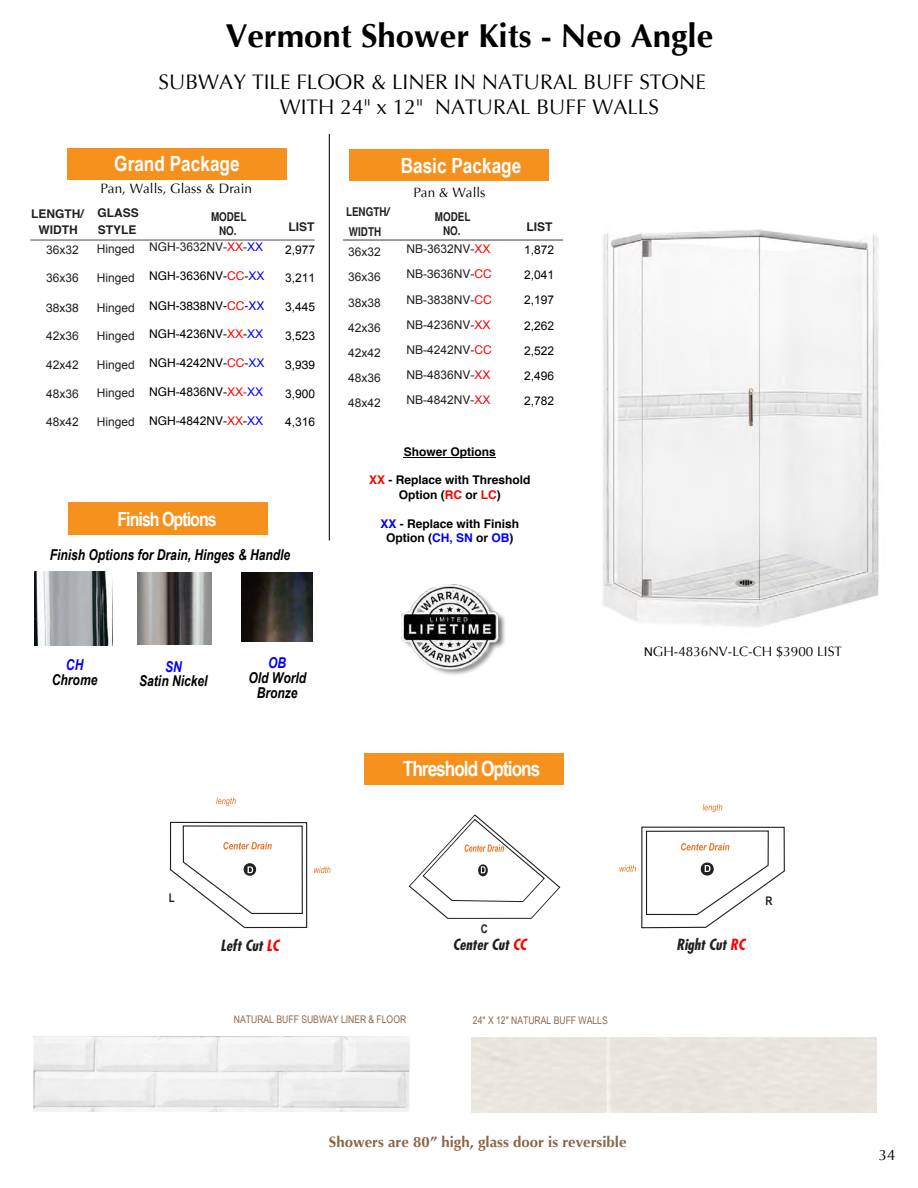
<style>
.page{position:relative;width:918px;height:1188px;background:#fff}
.page>*{position:absolute;margin:0;border:0;box-sizing:border-box;transform-origin:0 0}
.t1{font:700 33px "Optima";color:#000}
.t2{font:21px/25.2px "Optima";color:#000}
.t3{font:700 21px "Arial Narrow";color:#fff}
.t4{font:700 21px "Arial Narrow";letter-spacing:-.045em;color:#fff}
.t5{font:700 19.5px "Arial Narrow";letter-spacing:-.05em;color:#fff}
.t6{font:700 15px "Optima";color:#8a6647}
.t7{font:italic 700 15px "Arial Narrow";color:#000}
.t8{font:italic 700 15px/15px "Arial Narrow";color:#000;text-align:center}
.t9{font:italic 700 condensed 15px "Futura";color:#231f20}
.t10{font:italic 700 15px "Arial Narrow";color:#00f}
.t11{font:15px "Optima";color:#000}
.t12{font:13.5px "Optima";color:#000}
.t13{font:12px/25.2px "Arial";color:#231f20;text-align:justify}
.t14{font:12px/25.2px "Arial";color:#000;text-align:justify}
.t15{font:700 12px/14.4px "Helvetica";color:#000;text-align:center}
.t16{font:700 condensed 12px "Helvetica";color:#231f20}
.t17{font:12px "Helvetica";color:#231f20}
.t18{font:12px "Helvetica";color:#000}
.t19{font:700 12px "Helvetica";color:#231f20}
.t20{font:700 12px "Helvetica";color:#000}
.t21{font:700 12px "Helvetica";color:#231f20}
.t22{font:700 11.85px "Arial Narrow";color:#231f20}
.t23{font:10.5px "Arial Narrow";color:#8a6647}
.s1{font-style:inherit}
.s2{font-family:"Helvetica"}
.s3{color:#f00}
.s4{color:#00f}
.s5{font-family:"Helvetica";color:#f00}
.s6{font-stretch:normal}
.s7{font-family:"Arial"}
.s8{font-family:"Helvetica";font-size:12px}
</style>
<div class="page">
<img style="left:603px;top:229px;width:276px;height:398px">
<hr style="left:329px;top:134px;width:1px;height:406px;background:#231f20">
<div style="left:68px;top:502px;width:200px;height:33px;background:#f6911e"></div>
<img style="left:137px;top:573px;width:74px;height:72px">
<img style="left:241px;top:573px;width:71px;height:69px">
<img style="left:34px;top:571px;width:79px;height:74px">
<hr style="left:404px;top:457px;width:92px;height:1px;background:#000">
<img style="left:402px;top:584px;width:103px;height:91px">
<img style="left:33px;top:1037px;width:377px;height:75px">
<hr style="left:30px;top:240px;width:285px;height:1px;background:#231f20">
<hr style="left:343px;top:240px;width:220px;height:1px;background:#231f20">
<div style="left:365px;top:754px;width:199px;height:31px;background:#f6911e"></div>
<svg style="left:703px;top:804px;width:19px;height:8px"></svg>
<svg style="left:619px;top:826px;width:166px;height:103px"></svg>
<svg style="left:216px;top:798px;width:20px;height:8px"></svg>
<svg style="left:314px;top:867px;width:17px;height:6px"></svg>
<svg style="left:169px;top:821px;width:139px;height:108px"></svg>
<svg style="left:408px;top:814px;width:153px;height:105px"></svg>
<div style="left:349px;top:150px;width:199px;height:31px;background:#f6911e"></div>
<div style="left:67px;top:149px;width:220px;height:31px;background:#f6911e"></div>
<h1 class="t1" style="left:225px;top:16px;width:489px"><span class="s1">Vermont</span> Shower Kits - <span class="s1">Neo</span> Angle</h1>
<h2 class="t2" style="left:280px;top:69px;width:428px;text-indent:-121px">SUBWAY TILE FLOOR &amp; LINER IN NATURAL BUFF STONE<br>WITH 24" x 12" NATURAL BUFF WALLS</h2>
<h2 class="t3" style="left:114px;top:147px;width:127px">Grand Package</h2>
<h2 class="t3" style="left:401px;top:150px;width:122px">Basic Package</h2>
<p class="t12" style="left:100px;top:181px;width:153px">Pan, Walls, Glass &amp; Drain</p>
<p class="t12" style="left:413px;top:184px;width:74px">Pan &amp; Walls</p>
<p class="t21" style="left:31px;top:204px;width:109px">LENGTH/ <span class="s1">GLASS</span></p>
<p class="t16" style="left:211px;top:210px;width:37px">MODEL</p>
<p class="t19" style="left:38px;top:220px;width:41px">WIDTH</p>
<p class="t19" style="left:98px;top:220px;width:40px">STYLE</p>
<p class="t16" style="left:219px;top:224px;width:19px">NO.</p>
<p class="t19" style="left:289px;top:217px;width:28px">LIST</p>
<p class="t13" style="left:46px;top:237px;width:34px">36x32</p>
<p class="t13" style="left:46px;top:266px;width:34px">36x36</p>
<p class="t17" style="left:46px;top:298px;width:34px">38x38</p>
<p class="t13" style="left:46px;top:323px;width:34px">42x36</p>
<p class="t13" style="left:46px;top:352px;width:34px">42x42</p>
<p class="t13" style="left:46px;top:381px;width:34px">48x36</p>
<p class="t13" style="left:46px;top:410px;width:34px">48x42</p>
<p class="t13" style="left:97px;top:237px;width:40px">Hinged</p>
<p class="t13" style="left:97px;top:266px;width:40px">Hinged</p>
<p class="t17" style="left:97px;top:298px;width:40px">Hinged</p>
<p class="t13" style="left:97px;top:323px;width:40px">Hinged</p>
<p class="t13" style="left:97px;top:352px;width:40px">Hinged</p>
<p class="t13" style="left:97px;top:381px;width:40px">Hinged</p>
<p class="t13" style="left:97px;top:410px;width:40px">Hinged</p>
<p class="t13" style="left:149px;top:235px;width:116px"><span class="s2">NGH</span>-3632<span class="s2">NV</span>-<span class="s3">XX</span>-<span class="s4">XX</span></p>
<p class="t14" style="left:149px;top:264px;width:117px"><span class="s2">NGH</span>-3636<span class="s2">NV</span>-<span class="s5">CC</span>-<span class="s4">XX</span></p>
<p class="t18" style="left:149px;top:296px;width:117px">NGH-3838NV-<span class="s3">CC</span><span class="s4">-XX</span></p>
<p class="t14" style="left:149px;top:322px;width:116px"><span class="s2">NGH</span>-4236<span class="s2">NV</span>-<span class="s3">XX</span>-<span class="s4">XX</span></p>
<p class="t14" style="left:149px;top:351px;width:117px"><span class="s2">NGH</span>-4242<span class="s2">NV</span>-<span class="s5">CC</span>-<span class="s4">XX</span></p>
<p class="t14" style="left:149px;top:380px;width:116px"><span class="s2">NGH</span>-4836<span class="s2">NV</span>-<span class="s3">XX-</span><span class="s4">XX</span></p>
<p class="t14" style="left:149px;top:409px;width:116px"><span class="s2">NGH</span>-4842<span class="s2">NV</span>-<span class="s3">XX</span>-<span class="s4">XX</span></p>
<p class="t14" style="left:285px;top:237px;width:32px">2,977</p>
<p class="t14" style="left:285px;top:266px;width:32px">3,211</p>
<p class="t14" style="left:285px;top:295px;width:32px">3,445</p>
<p class="t14" style="left:285px;top:323px;width:32px">3,523</p>
<p class="t18" style="left:285px;top:356px;width:32px">3,939</p>
<p class="t14" style="left:285px;top:381px;width:32px">3,900</p>
<p class="t14" style="left:285px;top:410px;width:32px">4,316</p>
<h3 class="t5" style="left:117px;top:504px;width:101px">Finish Options</h3>
<p class="t7" style="left:50px;top:543px;width:242px">Finish Options for Drain, Hinges &amp; Handle</p>
<p class="t16" style="left:346px;top:205px;width:45px">LENGTH<span class="s6">/</span></p>
<p class="t16" style="left:349px;top:225px;width:34px">WIDTH</p>
<p class="t16" style="left:435px;top:210px;width:37px">MODEL</p>
<p class="t16" style="left:443px;top:223px;width:19px">NO.</p>
<p class="t19" style="left:526px;top:217px;width:28px">LIST</p>
<p class="t13" style="left:348px;top:239px;width:34px">36x32<br>36x36<br>38x38<br>42x36<br>42x42<br>48x36<br>48x42</p>
<p class="t13" style="left:407px;top:236px;width:86px"><span class="s2">NB</span>-3632<span class="s2">NV</span>-<span class="s3">XX</span></p>
<p class="t17" style="left:407px;top:265px;width:87px">NB<span class="s7">-</span>36<span class="s7">36</span>NV<span class="s7">-</span><span class="s3">CC</span></p>
<p class="t13" style="left:407px;top:287px;width:87px"><span class="s2">NB</span>-3838<span class="s2">NV</span>-<span class="s5">CC </span><span class="s2">NB</span>-4236<span class="s2">NV</span>-<span class="s3">XX </span><span class="s2">NB</span>-4242<span class="s2">NV</span>-<span class="s5">CC </span><span class="s2">NB</span>-4836<span class="s2">NV</span>-<span class="s3">XX </span><span class="s2">NB</span>-4842<span class="s2">NV</span>-<span class="s3">XX</span></p>
<p class="t14" style="left:524px;top:237px;width:32px">1,872<br>2,041<br>2,197<br>2,262<br>2,522<br>2,496<br>2,782</p>
<p class="t20" style="left:404px;top:442px;width:94px">Shower Options</p>
<p class="t15" style="left:369px;top:473px;width:163px"><span class="s3">XX</span> - Replace with Threshold<br>Option (<span class="s3">RC</span> or <span class="s3">LC</span>)</p>
<p class="t15" style="left:380px;top:516px;width:140px"><span class="s4">XX</span> - Replace with Finish<br>Option (<span class="s4">CH, SN</span> or <span class="s4">OB</span>)</p>
<p class="t10" style="left:66px;top:656px;width:19px">CH</p>
<p class="t8" style="left:52px;top:672px;width:47px">Chrome</p>
<p class="t10" style="left:165px;top:658px;width:18px">SN</p>
<p class="t8" style="left:139px;top:673px;width:70px">Satin Nickel</p>
<p class="t10" style="left:268px;top:654px;width:20px">OB</p>
<p class="t8" style="left:249px;top:670px;width:59px">Old World<br>Bronze</p>
<h2 class="t4" style="left:403px;top:753px;width:139px">Threshold Options</h2>
<p class="t12" style="left:644px;top:644px;width:199px"><span class="s8">N</span>GH-4836NV-LC-CH $<span class="s1">3900 LIST</span></p>
<p class="t22" style="left:169px;top:889px;width:7px">L</p>
<p class="t22" style="left:765px;top:891px;width:9px">R</p>
<p class="t9" style="left:220px;top:936px;width:60px">Left Cut <span class="s3">LC</span></p>
<p class="t9" style="left:676px;top:935px;width:70px">Right Cut <span class="s3">RC</span></p>
<p class="t22" style="left:481px;top:919px;width:9px">C</p>
<p class="t9" style="left:453px;top:935px;width:75px">Center Cut <span class="s3">CC</span></p>
<p class="t23" style="left:234px;top:1012px;width:174px">NATURAL BUFF SUBWAY LINER &amp; FLOOR</p>
<p class="t23" style="left:473px;top:1013px;width:136px">24" X 12" NATURAL BUFF WALLS</p>
<p class="t6" style="left:329px;top:1133px;width:299px">Showers are 80” high, glass door is reversible</p>
<p class="t11" style="left:879px;top:1146px;width:18px">34</p>
</div>
